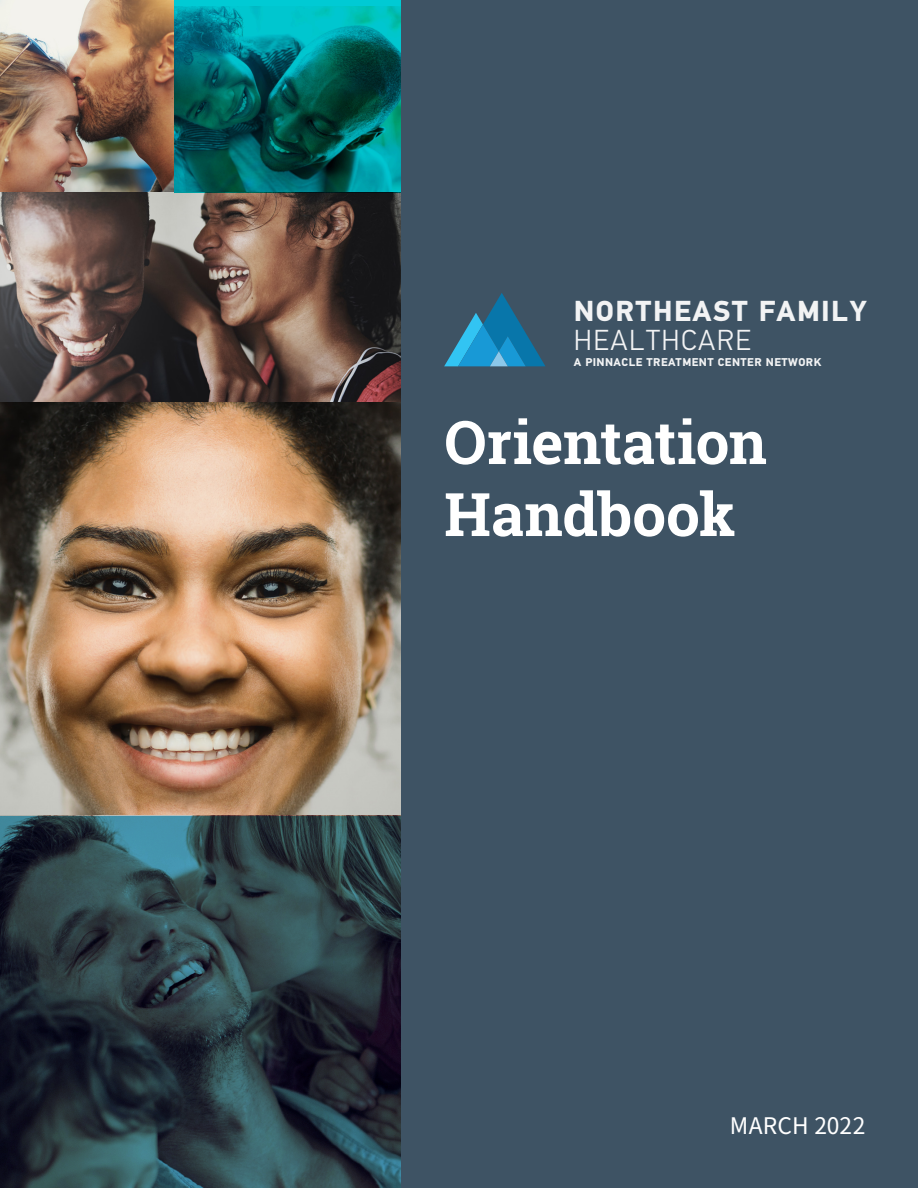
<style>
.page{position:relative;width:918px;height:1188px;background:#3e5364}
.page>*{position:absolute;margin:0;border:0;box-sizing:border-box;transform-origin:0 0}
.t1{font:700 60px "Roboto Slab";letter-spacing:-.005em;color:#fff}
.t2{font:700 28.95px/29px "PF Din Text Pro";letter-spacing:.05em;color:#f2f3f4}
.t3{font:25.5px "Source Sans Pro";letter-spacing:.005em;color:#fff}
.t4{font:700 11.4px "PF Din Text Pro";letter-spacing:.04em;color:#f2f3f4}
.s1{font-weight:300}
</style>
<div class="page">
<img style="left:0;top:401px;width:400px;height:415px">
<img style="left:0;top:0;width:174px;height:193px">
<svg style="left:0;top:193px;width:400px;height:208px;background:#68554e"></svg>
<svg style="left:0;top:816px;width:400px;height:372px"></svg>
<svg style="left:174px;top:0;width:226px;height:193px;background:#006f70"></svg>
<svg style="left:444px;top:293px;width:101px;height:73px"></svg>
<p class="t2" style="left:574px;top:297px;width:295px">NORTHEAST FAMILY<br><span class="s1">HEALTHCARE</span></p>
<p class="t4" style="left:574px;top:356px;width:249px">A PINNACLE TREATMENT CENTER NETWORK</p>
<p class="t1" style="left:444px;top:401px;width:324px">Orientation</p>
<p class="t1" style="left:444px;top:473px;width:293px">Handbook</p>
<p class="t3" style="left:730px;top:1108px;width:137px">MARCH 2022</p>
</div>
